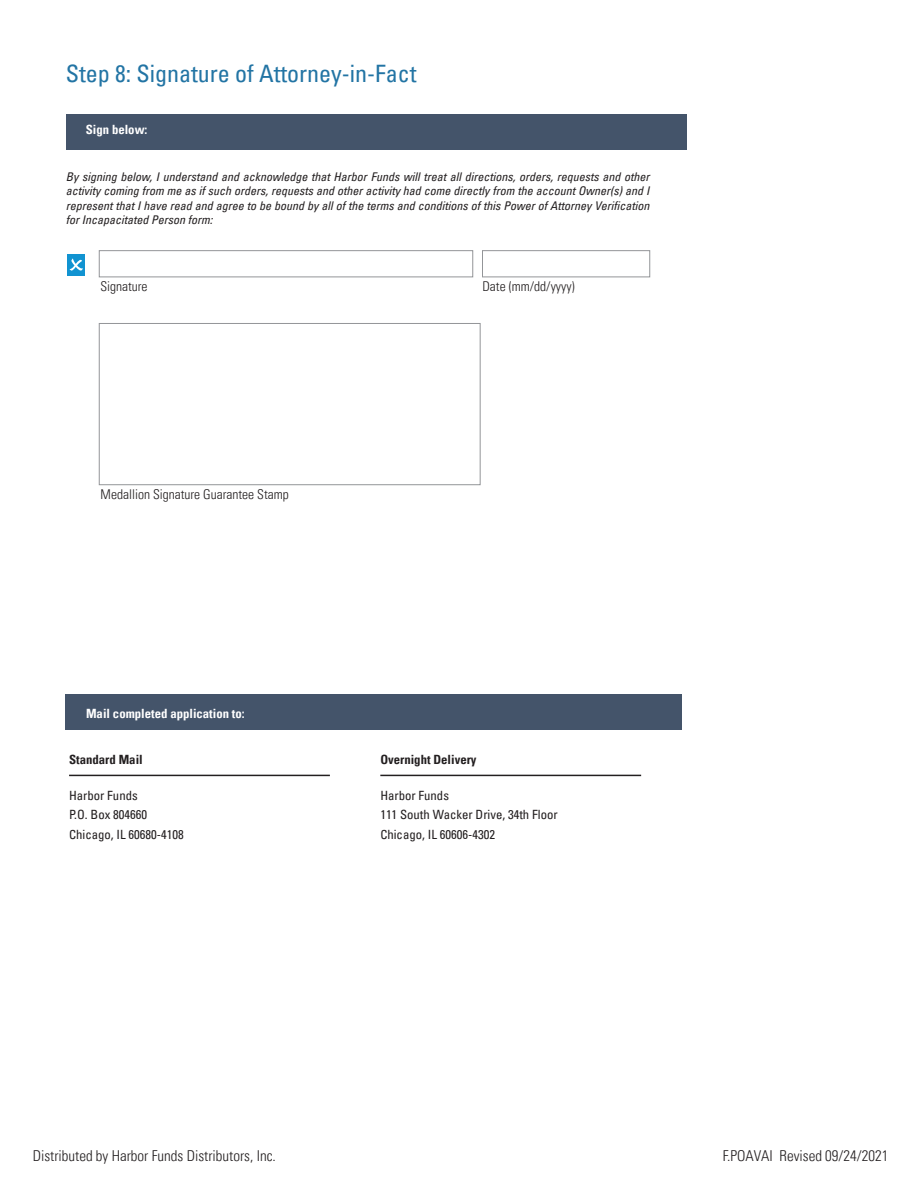
<style>
.page{position:relative;width:918px;height:1188px;background:#fff}
.page>*{position:absolute;margin:0;border:0;box-sizing:border-box;transform-origin:0 0}
.t1{font:condensed 24px "Univers LT Pro";color:#2274a4}
.t2{font:300 condensed 15px "Univers LT Pro";color:#231f20}
.t3{font:300 condensed 13.5px "Univers LT Pro";color:#231f20}
.t4{font:condensed 12.75px "Univers LT Pro";color:#231f20}
.t5{font:700 condensed 12.75px "Univers LT Pro";color:#fff}
.t6{font:700 condensed 12.75px "Univers LT Pro";color:#231f20}
.t7{font:italic condensed 12px/14.2px "Univers LT Pro";color:#231f20;text-align:justify}
</style>
<div class="page">
<div style="left:66px;top:114px;width:620px;height:36px;background:#44546a"></div>
<div style="left:482px;top:250px;width:168px;height:27px;background:#fff;border:1px solid #939598"></div>
<div style="left:99px;top:250px;width:374px;height:27px;background:#fff;border:1px solid #939598"></div>
<div style="left:67px;top:254px;width:18px;height:22px;background:#1193d1"></div>
<svg style="left:69px;top:258px;width:14px;height:13px"></svg>
<div style="left:66px;top:695px;width:616px;height:35px;background:#44546a"></div>
<hr style="left:69px;top:775px;width:261px;height:1px;background:#231f20">
<hr style="left:380px;top:775px;width:261px;height:1px;background:#231f20">
<div style="left:99px;top:323px;width:382px;height:162px;background:#fff;border:1px solid #939598"></div>
<p class="t1" style="left:66px;top:58px;width:352px">Step 8: Signature of Attorney-in-Fact</p>
<p class="t5" style="left:86px;top:122px;width:63px">Sign below:</p>
<p class="t7" style="left:66px;top:169px;width:585px">By signing below, I understand and acknowledge that Harbor Funds will treat all directions, orders, requests and other activity coming from me as if such orders, requests and other activity had come directly from the account Owner(s) and I represent that I have read and agree to be bound by all of the terms and conditions of this Power of Attorney Verification for Incapacitated Person form:</p>
<p class="t3" style="left:100px;top:277px;width:49px">Signature</p>
<p class="t3" style="left:482px;top:277px;width:94px">Date (mm/dd/yyyy)</p>
<p class="t3" style="left:101px;top:485px;width:190px">Medallion Signature Guarantee Stamp</p>
<p class="t5" style="left:86px;top:705px;width:160px">Mail completed application to:</p>
<p class="t6" style="left:69px;top:752px;width:75px">Standard Mail</p>
<p class="t4" style="left:69px;top:787px;width:70px">Harbor Funds</p>
<p class="t4" style="left:69px;top:806px;width:80px">P.O. Box 804660</p>
<p class="t4" style="left:69px;top:826px;width:116px">Chicago, IL 60680-4108</p>
<p class="t6" style="left:380px;top:752px;width:98px">Overnight Delivery</p>
<p class="t4" style="left:380px;top:787px;width:70px">Harbor Funds</p>
<p class="t4" style="left:380px;top:806px;width:179px">111 South Wacker Drive, 34th Floor</p>
<p class="t4" style="left:380px;top:826px;width:116px">Chicago, IL 60606-4302</p>
<p class="t2" style="left:33px;top:1145px;width:245px">Distributed by Harbor Funds Distributors, Inc.</p>
<p class="t2" style="left:723px;top:1145px;width:167px">F.POAVAI Revised 09/24/2021</p>
</div>
